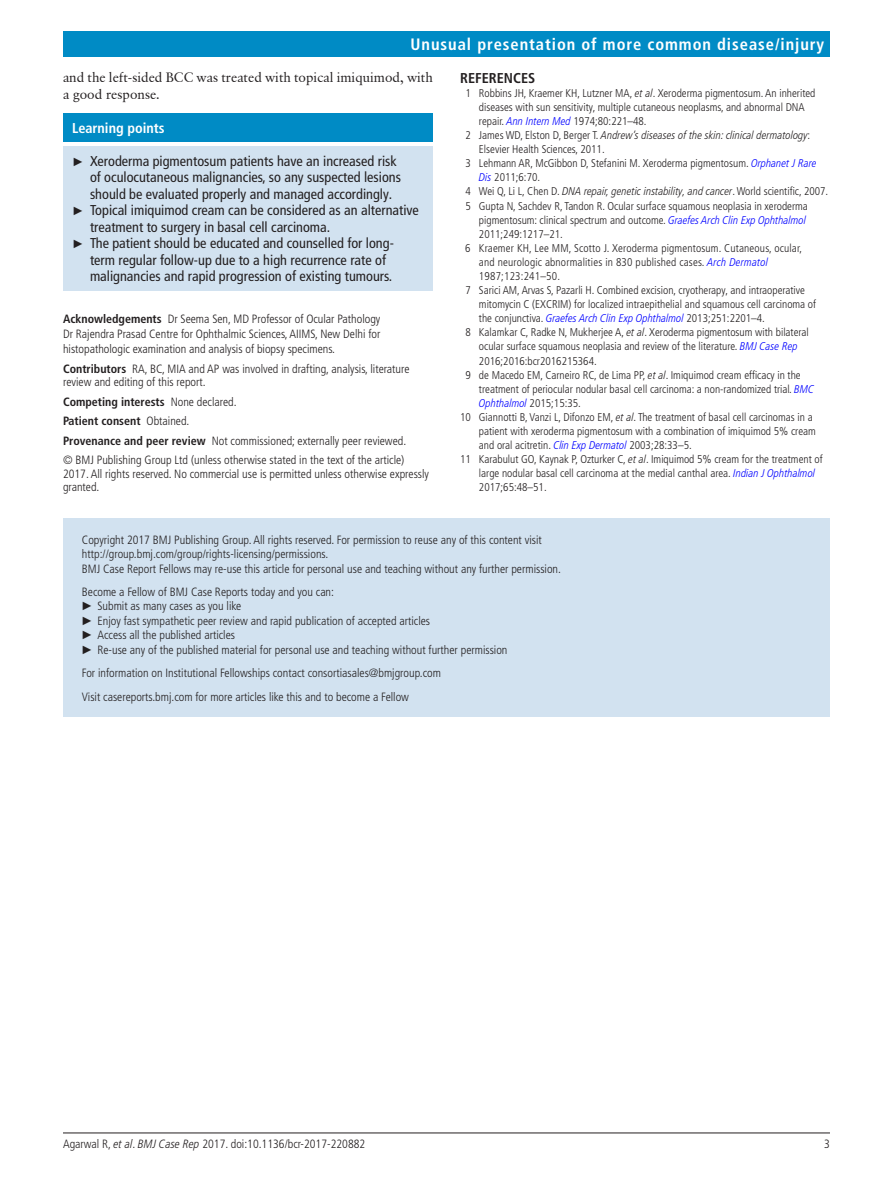
<style>
.page{position:relative;width:893px;height:1191px;background:#fff}
.page>*{position:absolute;margin:0;border:0;box-sizing:border-box;transform-origin:0 0}
.t1{font:700 condensed 16.5px "Frutiger LT Pro";letter-spacing:.055em;color:#fff}
.t2{font:condensed 14.25px "Frutiger LT Pro";color:#231f20}
.t3{font:700 condensed 14.25px "Frutiger LT Pro";color:#fff}
.t4{font:700 condensed 14.25px "Frutiger LT Std";color:#231f20}
.t5{font:13.5px/16.5px "Classical Garamond BT";color:#231f20}
.t6{font:300 condensed 12px/14.4px "Frutiger LT Pro";color:#231f20}
.t7{font:300 condensed 11.25px "Frutiger LT Pro";color:#231f20}
.t8{font:italic 300 condensed 11.25px "Frutiger LT Pro";color:#231f20}
.s1{font-family:"Arial";font-stretch:normal;font-size:12px}
.s2{font-weight:700}
.s3{font-style:italic}
.s4{font-style:italic;color:#00f}
.s5{font-style:normal}
.s6{font-family:"Arial";font-weight:400;font-stretch:normal}
</style>
<div class="page">
<hr style="left:63px;top:1132px;width:767px;height:1px;background:#231f20">
<div style="left:63px;top:518px;width:767px;height:199px;background:#d2e2f0"></div>
<div style="left:63px;top:31px;width:767px;height:25px;background:#008bc5"></div>
<div style="left:63px;top:113px;width:370px;height:29px;background:#008bc5"></div>
<div style="left:63px;top:146px;width:370px;height:144px;background:#d2e2f0"></div>
<h1 class="t1" style="left:411px;top:34px;width:415px">Unusual presentation of more common disease/injury</h1>
<p class="t5" style="left:63px;top:69px;width:371px">and the left-sided BCC was treated with topical imiquimod, with a good response.</p>
<p class="t3" style="left:72px;top:119px;width:94px">Learning points</p>
<p class="t2" style="left:72px;top:152px;width:326px"><span class="s1">►</span> Xeroderma pigmentosum patients have an increased risk</p>
<p class="t2" style="left:90px;top:169px;width:313px">of oculocutaneous malignancies, so any suspected lesions</p>
<p class="t2" style="left:90px;top:185px;width:304px">should be evaluated properly and managed accordingly.</p>
<p class="t2" style="left:72px;top:202px;width:348px"><span class="s1">►</span> Topical imiquimod cream can be considered as an alternative</p>
<p class="t2" style="left:90px;top:218px;width:242px">treatment to surgery in basal cell carcinoma.</p>
<p class="t2" style="left:72px;top:235px;width:323px"><span class="s1">►</span> The patient should be educated and counselled for long-</p>
<p class="t2" style="left:90px;top:251px;width:297px">term regular follow-up due to a high recurrence rate of</p>
<p class="t2" style="left:90px;top:268px;width:304px">malignancies and rapid progression of existing tumours.</p>
<p class="t6" style="left:63px;top:312px;width:319px;line-height:15px;text-align:justify"><span class="s2">Acknowledgements</span> Dr Seema Sen, MD Professor of Ocular Pathology Dr Rajendra Prasad Centre for Ophthalmic Sciences, AIIMS, New Delhi for histopathologic examination and analysis of biopsy specimens.</p>
<p class="t6" style="left:63px;top:362px;width:348px;line-height:13.5px"><span class="s2">Contributors</span> RA, BC, MIA and AP was involved in drafting, analysis, literature review and editing of this report.</p>
<p class="t6" style="left:63px;top:392px;width:345px;line-height:19.5px"><span class="s2">Competing interests</span> None declared.<br><span class="s2">Patient consent</span> Obtained.<br><span class="s2">Provenance and peer review</span> Not commissioned; externally peer reviewed. © BMJ Publishing Group Ltd (unless otherwise stated in the text of the article)</p>
<p class="t6" style="left:63px;top:467px;width:367px;line-height:13.5px">2017. All rights reserved. No commercial use is permitted unless otherwise expressly granted.</p>
<p class="t4" style="left:460px;top:69px;width:77px">REFERENCES</p>
<p class="t7" style="left:465px;top:86px;width:351px">1 Robbins JH, Kraemer KH, Lutzner MA, <span class="s3">et al</span>. Xeroderma pigmentosum. An inherited</p>
<p class="t7" style="left:479px;top:101px;width:327px">diseases with sun sensitivity, multiple cutaneous neoplasms, and abnormal DNA</p>
<p class="t7" style="left:479px;top:115px;width:169px">repair. <span class="s4">Ann Intern Med</span> 1974;80:221–48.</p>
<p class="t8" style="left:465px;top:129px;width:346px"><span class="s5">2 James WD, Elston D, Berger T.</span> Andrew’s diseases of the skin: clinical dermatology<span class="s5">:</span></p>
<p class="t7" style="left:479px;top:143px;width:127px">Elsevier Health Sciences, 2011.</p>
<p class="t7" style="left:465px;top:157px;width:353px">3 Lehmann AR, McGibbon D, Stefanini M. Xeroderma pigmentosum. <span class="s4">Orphanet J Rare</span></p>
<p class="t7" style="left:479px;top:171px;width:63px"><span class="s4">Dis</span> 2011;6:70.</p>
<p class="t7" style="left:465px;top:185px;width:364px">4 Wei Q, Li L, Chen D. <span class="s3">DNA repair, genetic instability, and cancer</span>. World scientific, 2007.</p>
<p class="t7" style="left:465px;top:199px;width:344px">5 Gupta N, Sachdev R, Tandon R. Ocular surface squamous neoplasia in xeroderma</p>
<p class="t7" style="left:479px;top:213px;width:329px">pigmentosum: clinical spectrum and outcome. <span class="s4">Graefes Arch Clin Exp Ophthalmol</span></p>
<p class="t7" style="left:479px;top:227px;width:85px">2011;249:1217–21.</p>
<p class="t7" style="left:465px;top:241px;width:338px">6 Kraemer KH, Lee MM, Scotto J. Xeroderma pigmentosum. Cutaneous, ocular,</p>
<p class="t7" style="left:479px;top:255px;width:291px">and neurologic abnormalities in 830 published cases. <span class="s4">Arch Dermatol</span></p>
<p class="t7" style="left:479px;top:270px;width:83px">1987;123:241–50.</p>
<p class="t7" style="left:465px;top:284px;width:341px">7 Sarici AM, Arvas S, Pazarli H. Combined excision, cryotherapy, and intraoperative</p>
<p class="t7" style="left:479px;top:298px;width:339px">mitomycin C (EXCRIM) for localized intraepithelial and squamous cell carcinoma of</p>
<p class="t7" style="left:479px;top:312px;width:288px">the conjunctiva. <span class="s4">Graefes Arch Clin Exp Ophthalmol</span> 2013;251:2201–4.</p>
<p class="t7" style="left:465px;top:326px;width:345px">8 Kalamkar C, Radke N, Mukherjee A, <span class="s3">et al</span>. Xeroderma pigmentosum with bilateral</p>
<p class="t7" style="left:479px;top:340px;width:320px">ocular surface squamous neoplasia and review of the literature. <span class="s4">BMJ Case Rep</span></p>
<p class="t7" style="left:479px;top:354px;width:119px">2016;2016:bcr2016215364.</p>
<p class="t7" style="left:465px;top:368px;width:337px">9 de Macedo EM, Carneiro RC, de Lima PP, <span class="s3">et al</span>. Imiquimod cream efficacy in the</p>
<p class="t7" style="left:479px;top:382px;width:336px">treatment of periocular nodular basal cell carcinoma: a non-randomized trial. <span class="s4">BMC</span></p>
<p class="t7" style="left:479px;top:396px;width:103px"><span class="s4">Ophthalmol</span> 2015;15:35.</p>
<p class="t7" style="left:460px;top:410px;width:354px">10 Giannotti B, Vanzi L, Difonzo EM, <span class="s3">et al</span>. The treatment of basal cell carcinomas in a</p>
<p class="t7" style="left:479px;top:424px;width:338px">patient with xeroderma pigmentosum with a combination of imiquimod 5% cream</p>
<p class="t7" style="left:479px;top:439px;width:214px">and oral acitretin. <span class="s4">Clin Exp Dermatol</span> 2003;28:33–5.</p>
<p class="t7" style="left:460px;top:453px;width:364px">11 Karabulut GO, Kaynak P, Ozturker C, <span class="s3">et al</span>. Imiquimod 5% cream for the treatment of</p>
<p class="t7" style="left:479px;top:467px;width:338px">large nodular basal cell carcinoma at the medial canthal area. <span class="s4">Indian J Ophthalmol</span></p>
<p class="t7" style="left:479px;top:481px;width:69px">2017;65:48–51.</p>
<p class="t6" style="left:82px;top:532px;width:481px">Copyright 2017 BMJ Publishing Group. All rights reserved. For permission to reuse any of this content visit http://group.bmj.com/group/rights-licensing/permissions.<br>BMJ Case Report Fellows may re-use this article for personal use and teaching without any further permission.</p>
<p class="t6" style="left:81px;top:585px;width:428px">Become a Fellow of BMJ Case Reports today and you can:<br><span class="s6">►</span> Submit as many cases as you like<br><span class="s6">►</span> Enjoy fast sympathetic peer review and rapid publication of accepted articles<br><span class="s6">►</span> Access all the published articles<br><span class="s6">►</span> Re-use any of the published material for personal use and teaching without further permission</p>
<p class="t6" style="left:82px;top:661px;width:361px;line-height:23.4px">For information on Institutional Fellowships contact consortiasales@bmjgroup.com<br>Visit casereports.bmj.com for more articles like this and to become a Fellow</p>
<p class="t6" style="left:63px;top:1136px;width:304px">Agarwal R, <span class="s3">et al</span>. <span class="s3">BMJ Case Rep</span> 2017. doi:10.1136/bcr-2017-220882</p>
<p class="t6" style="left:824px;top:1136px;width:7px">3</p>
</div>
